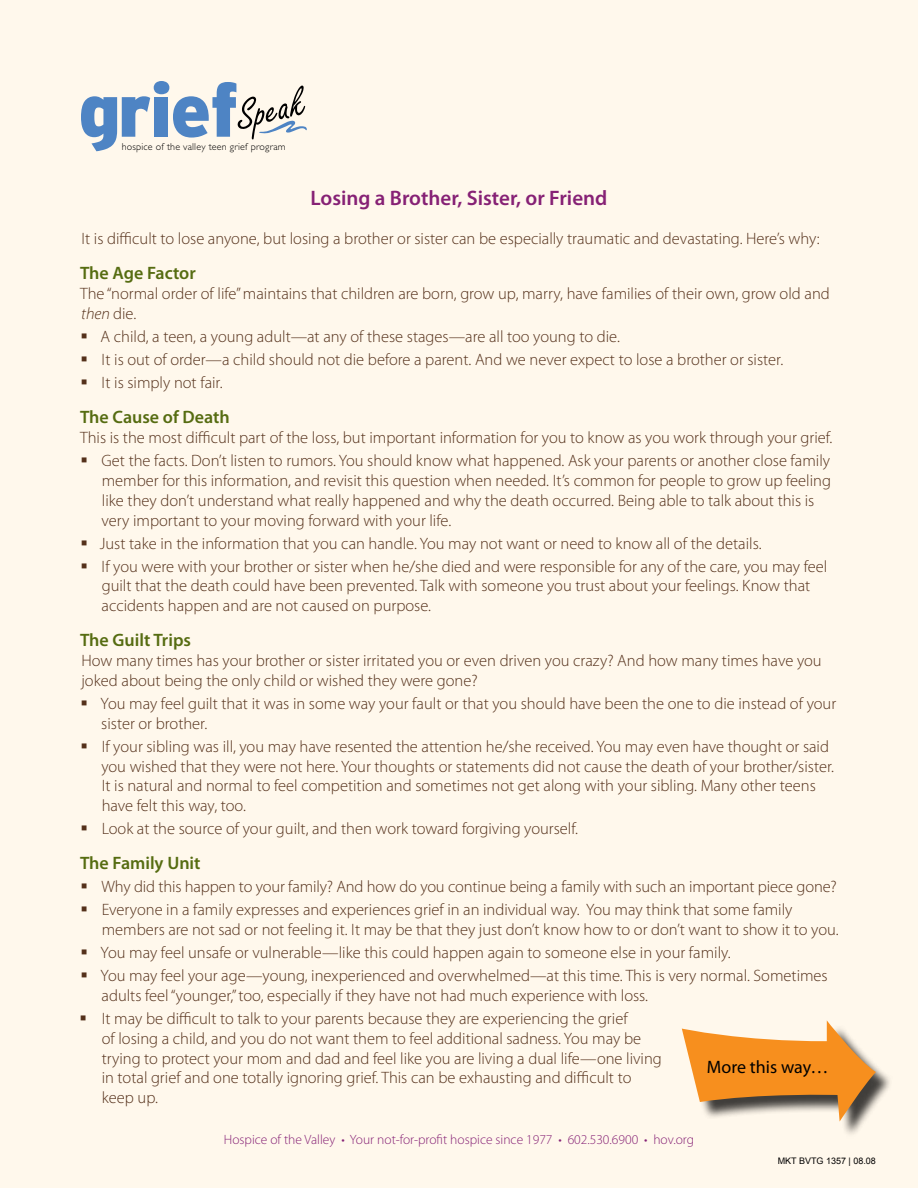
<style>
.page{position:relative;width:918px;height:1188px;background:#fff8ec}
.page>*{position:absolute;margin:0;border:0;box-sizing:border-box;transform-origin:0 0}
.t1{font:600 21px "Myriad Pro";color:#862175}
.t2{font:600 18px "Myriad Pro";color:#566c11}
.t3{font:18px "Myriad Pro";color:#000}
.t4{font:300 16.5px/19.8px "Myriad Pro";color:#54301a}
.t5{font:300 13.5px "Myriad Pro";color:#862175}
.t6{font:300 10.05px "Gill Sans";letter-spacing:.015em;color:#000}
.t7{font:9px "Arial";color:#000}
.s1{font-style:italic}
</style>
<div class="page">
<svg style="left:81px;top:81px;width:226px;height:70px"></svg>
<div style="left:684px;top:1023px;width:217px;height:123px;background:#000;opacity:.75"></div>
<svg style="left:682px;top:1020px;width:194px;height:102px"></svg>
<p class="t6" style="left:122px;top:141px;width:165px">hospice of the valley teen grief program</p>
<p class="t1" style="left:310px;top:184px;width:298px">Losing a Brother, Sister, or Friend</p>
<p class="t4" style="left:81px;top:229px;width:740px">It is difficult to lose anyone, but losing a brother or sister can be especially traumatic and devastating. Here’s why:</p>
<p class="t2" style="left:80px;top:262px;width:117px">The Age Factor</p>
<p class="t4" style="left:80px;top:284px;width:751px">The “normal order of life” maintains that children are born, grow up, marry, have families of their own, grow old and <span class="s1">then</span> die.</p>
<p class="t4" style="left:101px;top:325px;width:684px;line-height:23.1px">A child, a teen, a young adult—at any of these stages—are all too young to die.<br>It is out of order—a child should not die before a parent. And we never expect to lose a brother or sister.<br>It is simply not fair.</p>
<p class="t2" style="left:80px;top:406px;width:151px">The Cause of Death</p>
<p class="t4" style="left:80px;top:426px;width:754px;line-height:23.1px;text-align:right">This is the most difficult part of the loss, but important information for you to know as you work through your grief.<br>Get the facts. Don’t listen to rumors. You should know what happened. Ask your parents or another close family</p>
<p class="t4" style="left:102px;top:470px;width:731px">member for this information, and revisit this question when needed. It’s common for people to grow up feeling like they don’t understand what really happened and why the death occurred. Being able to talk about this is very important to your moving forward with your life.</p>
<p class="t4" style="left:100px;top:531px;width:729px;line-height:23.1px">Just take in the information that you can handle. You may not want or need to know all of the details.<br>If you were with your brother or sister when he/she died and were responsible for any of the care, you may feel</p>
<p class="t4" style="left:102px;top:576px;width:710px">guilt that the death could have been prevented. Talk with someone you trust about your feelings. Know that accidents happen and are not caused on purpose.</p>
<p class="t2" style="left:80px;top:629px;width:113px">The Guilt Trips</p>
<p class="t4" style="left:81px;top:651px;width:742px">How many times has your brother or sister irritated you or even driven you crazy? And how many times have you joked about being the only child or wished they were gone?</p>
<p class="t4" style="left:101px;top:693px;width:737px">You may feel guilt that it was in some way your fault or that you should have been the one to die instead of your sister or brother.</p>
<p class="t4" style="left:101px;top:736px;width:734px">If your sibling was ill, you may have resented the attention he/she received. You may even have thought or said you wished that they were not here. Your thoughts or statements did not cause the death of your brother/sister.<br>It is natural and normal to feel competition and sometimes not get along with your sibling. Many other teens have felt this way, too.</p>
<p class="t4" style="left:102px;top:819px;width:478px">Look at the source of your guilt, and then work toward forgiving yourself.</p>
<p class="t2" style="left:80px;top:852px;width:122px">The Family Unit</p>
<p class="t4" style="left:102px;top:875px;width:737px;line-height:23.1px">Why did this happen to your family? And how do you continue being a family with such an important piece gone?<br>Everyone in a family expresses and experiences grief in an individual way. You may think that some family</p>
<p class="t4" style="left:101px;top:918px;width:739px;line-height:23.1px">members are not sad or not feeling it. It may be that they just don’t know how to or don’t want to show it to you.<br>You may feel unsafe or vulnerable—like this could happen again to someone else in your family.<br>You may feel your age—young, inexperienced and overwhelmed—at this time. This is very normal. Sometimes</p>
<p class="t4" style="left:102px;top:984px;width:548px;line-height:23.1px">adults feel “younger,” too, especially if they have not had much experience with loss.<br>It may be difficult to talk to your parents because they are experiencing the grief</p>
<p class="t4" style="left:102px;top:1028px;width:562px">of losing a child, and you do not want them to feel additional sadness. You may be trying to protect your mom and dad and feel like you are living a dual life—one living in total grief and one totally ignoring grief. This can be exhausting and difficult to keep up.</p>
<p class="t3" style="left:707px;top:1056px;width:123px">More this way…</p>
<p class="t5" style="left:224px;top:1132px;width:472px">Hospice of the Valley • Your not-for-profit hospice since 1977 • 602.530.6900 • hov.org</p>
<p class="t7" style="left:778px;top:1155px;width:100px">MKT BVTG 1357 | 08.08</p>
</div>
